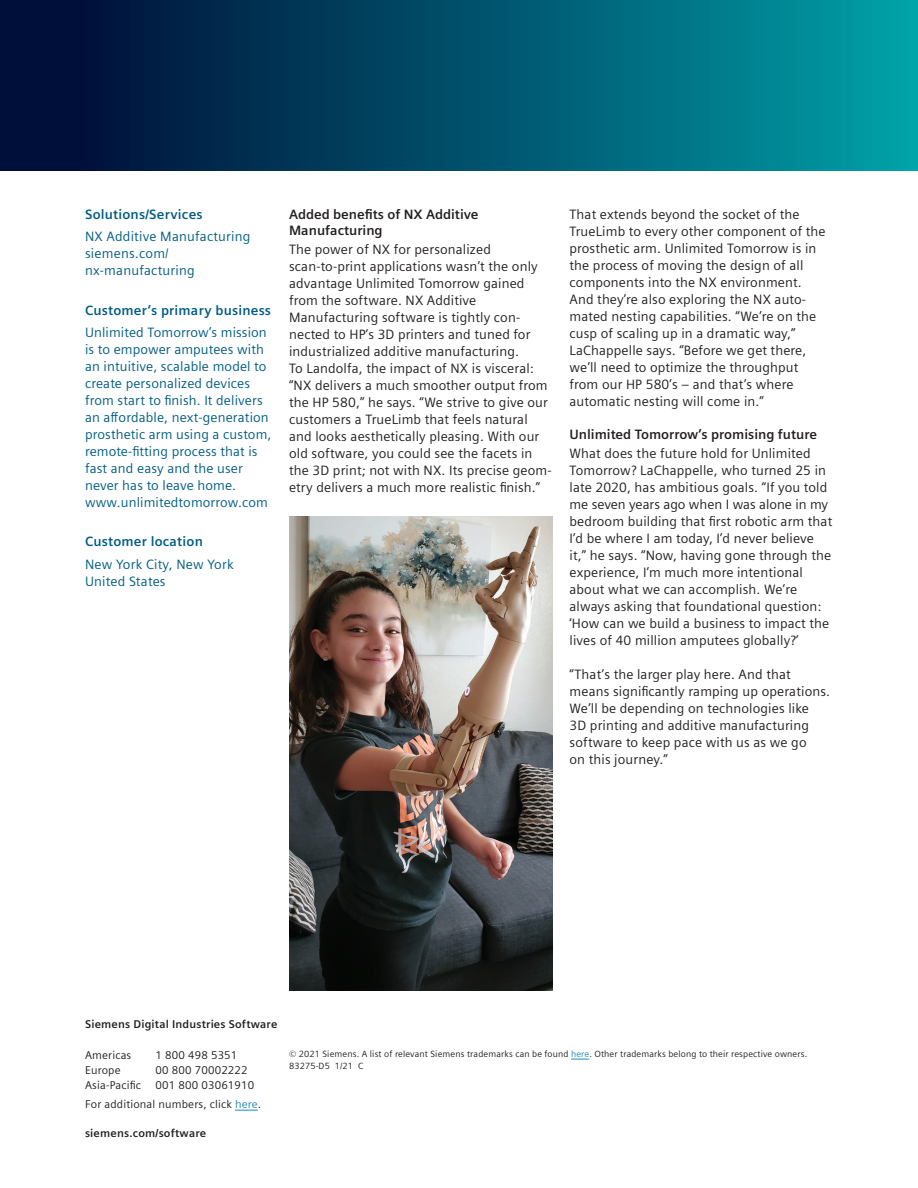
<style>
.page{position:relative;width:918px;height:1188px;background:#fff}
.page>*{position:absolute;margin:0;border:0;box-sizing:border-box;transform-origin:0 0}
.Body_Text{font:13.5px/17px "Siemens Sans";letter-spacing:.01em;color:#231f20}
.Side_bar_text{font:13.5px/17px "Siemens Sans";letter-spacing:.01em;color:#015c83}
.Body_Subhead{font:700 13.5px/16.2px "Siemens Sans";color:#231f20}
.Side_bar_head{font:700 13.5px "Siemens Sans";letter-spacing:.015em;color:#015c83}
.Contact_Text{font:11.25px "Siemens Sans";letter-spacing:.015em;color:#231f20}
.Contact_Subhead_-_URL_bold{font:700 11.25px "Siemens Sans";letter-spacing:.015em;color:#231f20}
.LEGAL_TEXT_6_8_PT{font:9px "Siemens Sans";letter-spacing:.015em;color:#231f20}
.s1{color:#1e8abc}
</style>
<div class="page">
<div style="left:0;top:0;width:918px;height:170px;background:linear-gradient(to right,#000430,#009fa6)"></div>
<svg style="left:235px;top:1110px;width:23px;height:1px"></svg>
<svg style="left:571px;top:1059px;width:18px;height:1px"></svg>
<img style="left:290px;top:517px;width:263px;height:473px">
<p class="Side_bar_head" style="left:85px;top:204px;width:119px">Solutions/Services</p>
<p class="Side_bar_text" style="left:85px;top:227px;width:167px">NX Additive Manufacturing siemens.com/ nx-manufacturing</p>
<p class="Side_bar_head" style="left:85px;top:300px;width:188px">Customer’s primary business</p>
<p class="Side_bar_text" style="left:85px;top:323px;width:188px">Unlimited Tomorrow’s mission is to empower amputees with an intuitive, scalable model to create personalized devices from start to finish. It delivers an affordable, next-generation prosthetic arm using a custom, remote-fitting process that is fast and easy and the user never has to leave home. www.unlimitedtomorrow.com</p>
<p class="Side_bar_head" style="left:85px;top:531px;width:119px">Customer location</p>
<p class="Side_bar_text" style="left:85px;top:555px;width:150px">New York City, New York<br>United States</p>
<p class="Body_Subhead" style="left:289px;top:205px;width:191px">Added benefits of NX Additive<br>Manufacturing</p>
<p class="Body_Text" style="left:289px;top:240px;width:264px">The power of NX for personalized scan-to-print applications wasn’t the only advantage Unlimited Tomorrow gained from the software. NX Additive Manufacturing software is tightly con&shy;nected to HP’s 3D printers and tuned for industrialized additive manufacturing.<br>To Landolfa, the impact of NX is visceral: “NX delivers a much smoother output from the HP 580,” he says. “We strive to give our customers a TrueLimb that feels natural and looks aesthetically pleasing. With our old software, you could see the facets in the 3D print; not with NX. Its precise geom&shy;etry delivers a much more realistic finish.”</p>
<p class="Body_Text" style="left:570px;top:205px;width:258px">That extends beyond the socket of the TrueLimb to every other component of the prosthetic arm. Unlimited Tomorrow is in the process of moving the design of all components into the NX environment.<br>And they’re also exploring the NX auto&shy;mated nesting capabilities. “We’re on the cusp of scaling up in a dramatic way,” LaChappelle says. “Before we get there, we’ll need to optimize the throughput from our HP 580’s – and that’s where automatic nesting will come in.”</p>
<p class="Body_Subhead" style="left:570px;top:426px;width:249px">Unlimited Tomorrow’s promising future</p>
<p class="Body_Text" style="left:570px;top:444px;width:264px">What does the future hold for Unlimited Tomorrow? LaChappelle, who turned 25 in late 2020, has ambitious goals. “If you told me seven years ago when I was alone in my bedroom building that first robotic arm that I’d be where I am today, I’d never believe it,” he says. “Now, having gone through the experience, I’m much more intentional about what we can accomplish. We’re always asking that foundational question: ‘How can we build a business to impact the lives of 40 million amputees globally?’</p>
<p class="Body_Text" style="left:570px;top:665px;width:262px">“That’s the larger play here. And that means significantly ramping up operations.<br>We’ll be depending on technologies like<br>3D printing and additive manufacturing software to keep pace with us as we go<br>on this journey.”</p>
<p class="Contact_Subhead_-_URL_bold" style="left:85px;top:1016px;width:194px">Siemens Digital Industries Software</p>
<p class="Contact_Text" style="left:85px;top:1047px;width:48px">Americas</p>
<p class="Contact_Text" style="left:156px;top:1047px;width:83px">1 800 498 5351</p>
<p class="Contact_Text" style="left:85px;top:1062px;width:37px">Europe</p>
<p class="Contact_Text" style="left:156px;top:1062px;width:94px">00 800 70002222</p>
<p class="Contact_Text" style="left:85px;top:1077px;width:57px">Asia-Pacific</p>
<p class="Contact_Text" style="left:156px;top:1077px;width:100px">001 800 03061910</p>
<p class="Contact_Text" style="left:85px;top:1096px;width:178px">For additional numbers, click <span class="s1">here</span>.</p>
<p class="Contact_Subhead_-_URL_bold" style="left:85px;top:1124px;width:123px">siemens.com/software</p>
<p class="LEGAL_TEXT_6_8_PT" style="left:289px;top:1048px;width:520px">© 2021 Siemens. A list of relevant Siemens trademarks can be found <span class="s1">here</span>. Other trademarks belong to their respective owners.</p>
<p class="LEGAL_TEXT_6_8_PT" style="left:289px;top:1060px;width:76px">83275-D5 1/21 C</p>
</div>
